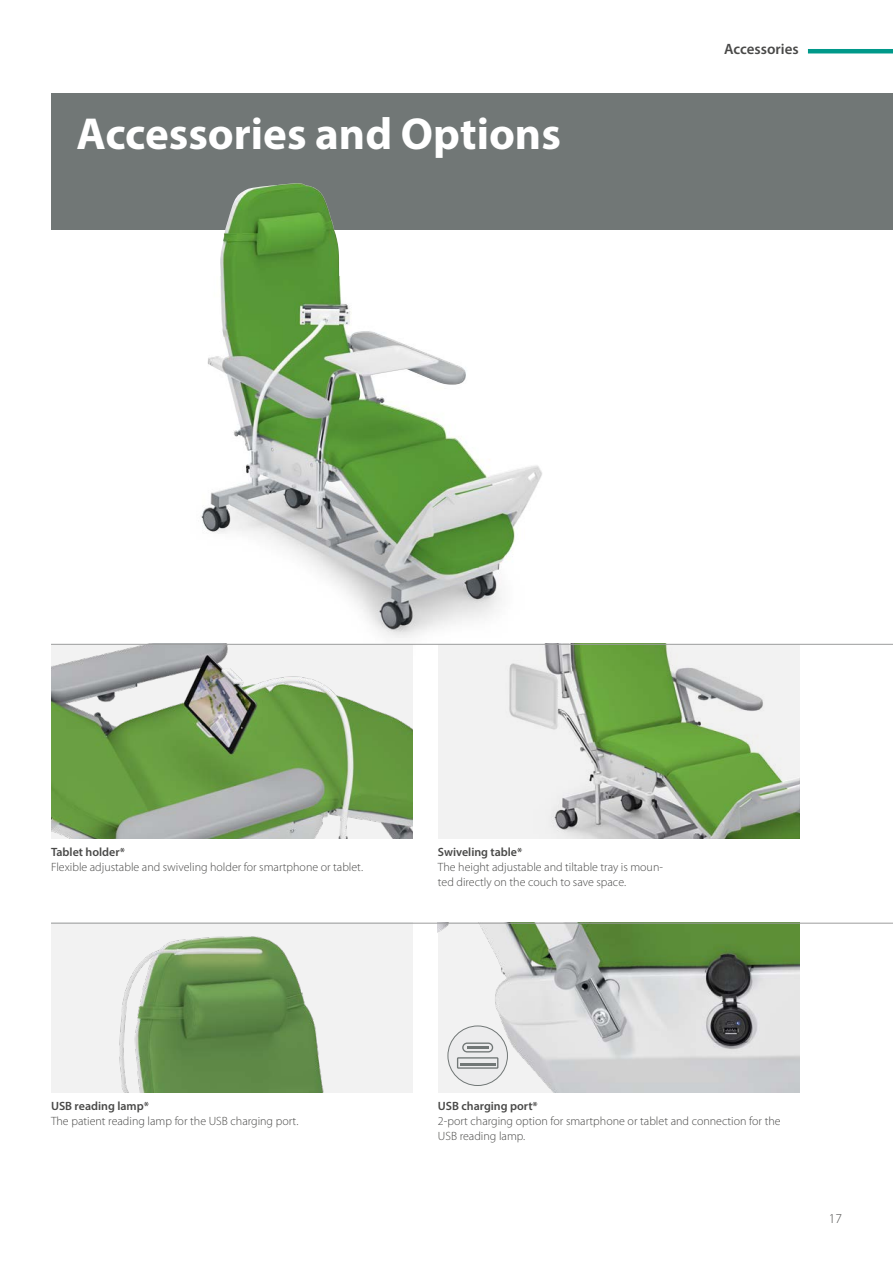
<style>
.page{position:relative;width:893px;height:1263px;background:#fff}
.page>*{position:absolute;margin:0;border:0;box-sizing:border-box;transform-origin:0 0}
.t1{font:700 45px "Myriad Pro";color:#fff}
.t2{font:600 15px "Myriad Pro";color:#494948}
.t3{font:300 13.5px "Myriad Pro";color:#494948}
.t4{font:300 12px/15px "Myriad Pro";color:#494948}
.t5{font:600 12px "Myriad Pro";color:#494948}
</style>
<div class="page">
<div style="left:51px;top:94px;width:842px;height:136px;background:#717776"></div>
<img style="left:51px;top:340px;width:615px;height:340px">
<img style="left:202px;top:183px;width:193px;height:419px">
<hr style="left:808px;top:49px;width:85px;height:4px;background:#00998a">
<img style="left:51px;top:924px;width:361px;height:169px">
<img style="left:438px;top:924px;width:361px;height:169px">
<div style="left:448px;top:1025px;width:60px;height:61px;background:#ececed;border:1px solid #717776;border-radius:50%"></div>
<div style="left:457px;top:1057px;width:41px;height:12px;border:1px solid #717776"></div>
<hr style="left:460px;top:1063px;width:35px;height:3px;background:#717776">
<div style="left:462px;top:1042px;width:31px;height:10px;border:1px solid #717776;border-radius:4px"></div>
<hr style="left:467px;top:1046px;width:21px;height:3px;background:#717776">
<img style="left:51px;top:645px;width:361px;height:193px">
<hr style="left:51px;top:923px;width:842px;height:1px;background:#9c9d9d">
<img style="left:438px;top:645px;width:361px;height:193px">
<img style="left:510px;top:645px;width:200px;height:193px">
<hr style="left:51px;top:644px;width:842px;height:1px;background:#9c9d9d">
<h1 class="t1" style="left:77px;top:104px;width:486px">Accessories and Options</h1>
<p class="t2" style="left:724px;top:39px;width:76px">Accessories</p>
<p class="t5" style="left:51px;top:844px;width:75px">Tablet holder*</p>
<p class="t4" style="left:51px;top:859px;width:314px">Flexible adjustable and swiveling holder for smartphone or tablet.</p>
<p class="t5" style="left:438px;top:844px;width:86px">Swiveling table*</p>
<p class="t4" style="left:438px;top:859px;width:227px">The height adjustable and tiltable tray is moun&shy;ted directly on the couch to save space.</p>
<p class="t5" style="left:51px;top:1099px;width:99px">USB reading lamp*</p>
<p class="t4" style="left:51px;top:1114px;width:249px">The patient reading lamp for the USB charging port.</p>
<p class="t5" style="left:438px;top:1099px;width:101px">USB charging port*</p>
<p class="t4" style="left:438px;top:1114px;width:344px">2-port charging option for smartphone or tablet and connection for the<br>USB reading lamp.</p>
<p class="t3" style="left:829px;top:1210px;width:15px">17</p>
</div>
